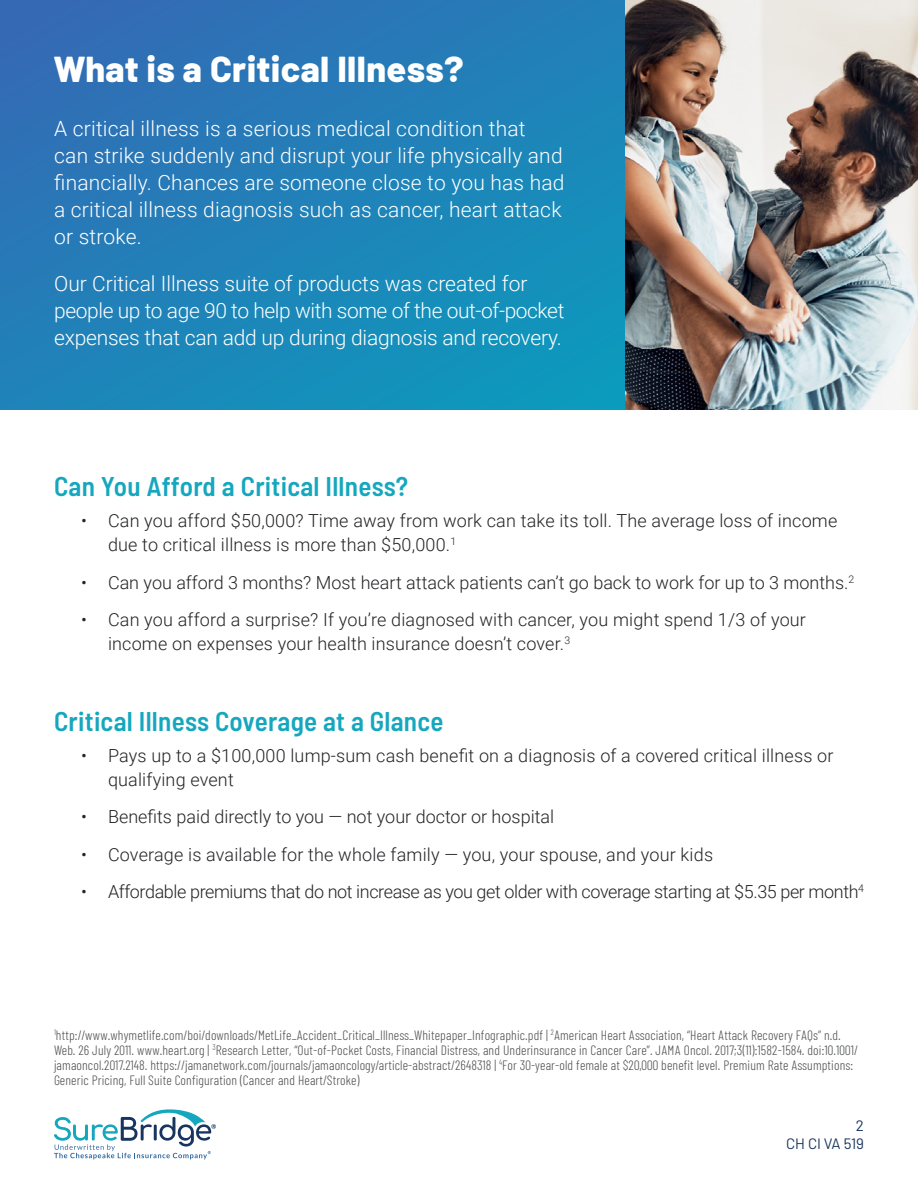
<style>
.page{position:relative;width:918px;height:1188px;background:#fff}
.page>*{position:absolute;margin:0;border:0;box-sizing:border-box;transform-origin:0 0}
.t1{font:800 36px "Barlow";letter-spacing:.01em;color:#fff}
.t2{font:600 semi-condensed 27px "Barlow";letter-spacing:.01em;color:#15a7be}
.t3{font:300 21px/27px "Roboto";letter-spacing:.01em;color:#fff}
.t4{font:300 21px/27px "Roboto";letter-spacing:-.01em;color:#fff}
.t5{font:300 18px/24px "Roboto";letter-spacing:.01em;color:#222325}
.t6{font:300 18px "Roboto";letter-spacing:-.02em;color:#222325}
.t7{font:15px "Barlow";color:#17355e}
.t8{font:300 13.5px/15px "Barlow Condensed";letter-spacing:.01em;color:#4e4f51}
</style>
<div class="page">
<svg style="left:54px;top:1109px;width:162px;height:50px"></svg>
<img style="left:625px;top:0;width:293px;height:409px">
<div style="left:0;top:0;width:625px;height:409px;background:linear-gradient(to bottom,#2d73b6,#1490bb)"></div>
<p class="t1" style="left:54px;top:46px;width:411px">What is a Critical Illness?</p>
<p class="t3" style="left:54px;top:114px;width:512px">A critical illness is a serious medical condition that can strike suddenly and disrupt your life physically and financially. Chances are someone close to you has had a critical illness diagnosis such as cancer, heart attack or stroke.</p>
<p class="t4" style="left:54px;top:269px;width:512px">Our Critical Illness suite of products was created for people up to age 90 to help with some of the out-of-pocket expenses that can add up during diagnosis and recovery.</p>
<p class="t2" style="left:54px;top:470px;width:356px">Can You Afford a Critical Illness?</p>
<p class="t5" style="left:108px;top:508px;width:731px;text-indent:-27px">• Can you afford $50,000? Time away from work can take its toll. The average loss of income due to critical illness is more than $50,000.<sup>1</sup></p>
<p class="t5" style="left:81px;top:569px;width:775px">• Can you afford 3 months? Most heart attack patients can’t go back to work for up to 3 months.<sup>2</sup></p>
<p class="t5" style="left:108px;top:607px;width:700px;text-indent:-27px">• Can you afford a surprise? If you’re diagnosed with cancer, you might spend 1/3 of your income on expenses your health insurance doesn’t cover.<sup>3</sup></p>
<p class="t2" style="left:54px;top:705px;width:391px">Critical Illness Coverage at a Glance</p>
<p class="t5" style="left:108px;top:743px;width:727px;text-indent:-27px">• Pays up to a $100,000 lump-sum cash benefit on a diagnosis of a covered critical illness or qualifying event</p>
<p class="t5" style="left:81px;top:804px;width:475px">• Benefits paid directly to you — not your doctor or hospital</p>
<p class="t5" style="left:81px;top:842px;width:634px">• Coverage is available for the whole family — you, your spouse, and your kids</p>
<p class="t6" style="left:81px;top:879px;width:784px">• Affordable premiums that do not increase as you get older with coverage starting at $5.35 per month<sup>4</sup></p>
<p class="t8" style="left:54px;top:1027px;width:805px"><sup>1</sup>http://www.whymetlife.com/boi/downloads/MetLife_Accident_Critical_Illness_Whitepaper_Infographic.pdf | <sup>2</sup>American Heart Association, “Heart Attack Recovery FAQs” n.d.<br>Web. 26 July 2011. www.heart.org | <sup>3</sup>Research Letter, “Out-of-Pocket Costs, Financial Distress, and Underinsurance in Cancer Care”. JAMA Oncol. 2017;3(11):1582-1584. doi:10.1001/ jamaoncol.2017.2148. https://jamanetwork.com/journals/jamaoncology/article-abstract/2648318 | <sup>4</sup>For 30-year-old female at $20,000 benefit level. Premium Rate Assumptions:<br>Generic Pricing, Full Suite Configuration (Cancer and Heart/Stroke)</p>
<p class="t7" style="left:856px;top:1117px;width:10px">2</p>
<p class="t7" style="left:786px;top:1135px;width:79px">CH CI VA 519</p>
</div>
